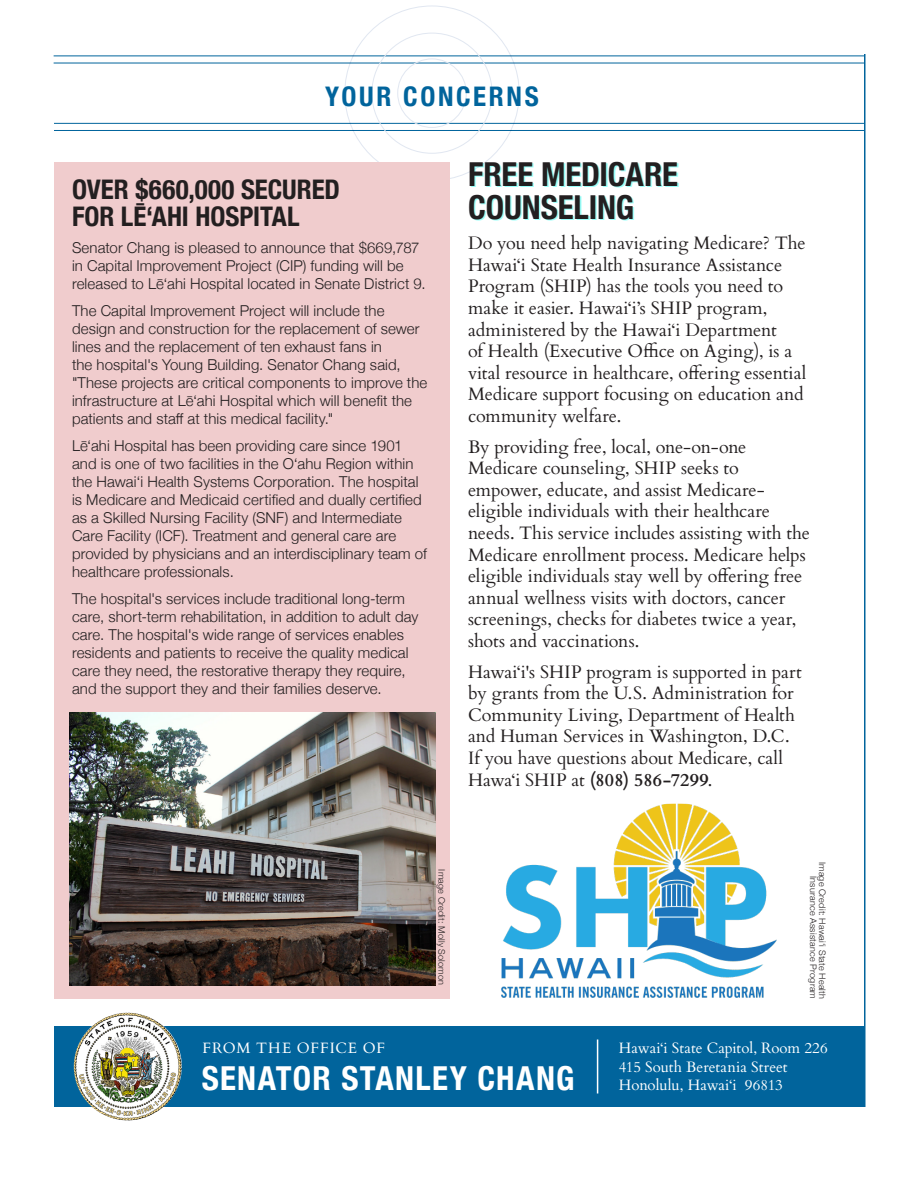
<style>
.page{position:relative;width:918px;height:1188px;background:#fff}
.page>*{position:absolute;margin:0;border:0;box-sizing:border-box;transform-origin:0 0}
.t1{font:700 condensed 33px/33px "Helvetica Neue";letter-spacing:-.005em;color:#231f20}
.t2{font:700 condensed 33px "Helvetica Neue";letter-spacing:.04em;color:#fff}
.t3{font:700 condensed 27px/27px "Helvetica Neue";color:#231f20}
.t4{font:700 condensed 27px "Helvetica Neue";letter-spacing:.1em;color:#01649c}
.t5{font:18px/21.6px "Cardo";letter-spacing:-.005em;color:#231f20}
.t6{font:300 15px/18px "Helvetica Neue";letter-spacing:.005em;color:#231f20}
.t7{font:15px "Cardo";letter-spacing:.005em;color:#fff}
.t8{font:15px "Cardo";letter-spacing:.06em;color:#fff}
.t9{font:300 9px/9px "Helvetica Neue";letter-spacing:.025em;color:#231f20;text-align:right}
.s1{font-weight:700}
</style>
<div class="page">
<hr style="left:864px;top:54px;width:2px;height:1053px;background:#01649c">
<div style="left:54px;top:1026px;width:810px;height:81px;background:#01649c"></div>
<hr style="left:597px;top:1040px;width:1px;height:54px;background:#fff">
<img style="left:74px;top:1012px;width:108px;height:108px;border-radius:54px">
<hr style="left:54px;top:123px;width:810px;height:1px;background:#01649c">
<hr style="left:54px;top:130px;width:810px;height:1px;background:#01649c">
<hr style="left:54px;top:56px;width:810px;height:1px;background:#01649c">
<hr style="left:54px;top:63px;width:810px;height:1px;background:#01649c">
<div style="left:397px;top:58px;width:70px;height:70px;border:1px solid #e1e7f1;border-radius:50%"></div>
<div style="left:54px;top:162px;width:396px;height:837px;background:#f0cccd"></div>
<img style="left:69px;top:712px;width:366px;height:273px">
<img style="left:501px;top:804px;width:276px;height:194px">
<p class="t4" style="left:325px;top:74px;width:215px">YOUR CONCERNS</p>
<p class="t3" style="left:72px;top:174px;width:270px">OVER $660,000 SECURED<br>FOR LĒʻAHI HOSPITAL</p>
<p class="t6" style="left:72px;top:238px;width:355px">Senator Chang is pleased to announce that $669,787 in Capital Improvement Project (CIP) funding will be released to Lēʻahi Hospital located in Senate District 9.</p>
<p class="t6" style="left:72px;top:301px;width:357px">The Capital Improvement Project will include the design and construction for the replacement of sewer lines and the replacement of ten exhaust fans in<br>the hospital's Young Building. Senator Chang said, "These projects are critical components to improve the infrastructure at Lēʻahi Hospital which will benefit the patients and staff at this medical facility."</p>
<p class="t6" style="left:72px;top:436px;width:357px">Lēʻahi Hospital has been providing care since 1901 and is one of two facilities in the O‘ahu Region within the Hawai‘i Health Systems Corporation. The hospital is Medicare and Medicaid certified and dually certified as a Skilled Nursing Facility (SNF) and Intermediate Care Facility (ICF). Treatment and general care are provided by physicians and an interdisciplinary team of healthcare professionals.</p>
<p class="t6" style="left:72px;top:589px;width:348px">The hospital's services include traditional long-term care, short-term rehabilitation, in addition to adult day care. The hospital's wide range of services enables residents and patients to receive the quality medical care they need, the restorative therapy they require, and the support they and their families deserve.</p>
<p class="t1" style="left:468px;top:155px;width:212px">FREE MEDICARE<br>COUNSELING</p>
<p class="t5" style="left:468px;top:231px;width:340px">Do you need help navigating Medicare? The Hawai‘i State Health Insurance Assistance Program (SHIP) has the tools you need to make it easier. Hawai‘i’s SHIP program, administered by the Hawai‘i Department<br>of Health (Executive Office on Aging), is a vital resource in healthcare, offering essential Medicare support focusing on education and community welfare.</p>
<p class="t5" style="left:468px;top:435px;width:343px">By providing free, local, one-on-one Medicare counseling, SHIP seeks to empower, educate, and assist Medicare&shy;eligible individuals with their healthcare needs. This service includes assisting with the Medicare enrollment process. Medicare helps eligible individuals stay well by offering free annual wellness visits with doctors, cancer screenings, checks for diabetes twice a year, shots and vaccinations.</p>
<p class="t5" style="left:468px;top:660px;width:335px">Hawai‘i's SHIP program is supported in part by grants from the U.S. Administration for Community Living, Department of Health and Human Services in Washington, D.C.<br>If you have questions about Medicare, call Hawa‘i SHIP at <span class="s1">(808) 586-7299</span>.</p>
<p class="t9" style="left:447px;top:869px;width:117px;rotate:90deg">Image Credit: Molly Solomon</p>
<p class="t9" style="left:827px;top:862px;width:139px;rotate:90deg">Image Credit: Hawai‘i State Health<br>Insurance Assistance Program</p>
<p class="t8" style="left:202px;top:1036px;width:184px">FROM THE OFFICE OF</p>
<p class="t2" style="left:202px;top:1051px;width:374px">SENATOR STANLEY CHANG</p>
<p class="t7" style="left:619px;top:1036px;width:211px">Hawai‘i State Capitol, Room 226</p>
<p class="t7" style="left:619px;top:1055px;width:170px">415 South Beretania Street</p>
<p class="t7" style="left:619px;top:1073px;width:166px">Honolulu, Hawai‘i 96813</p>
</div>
